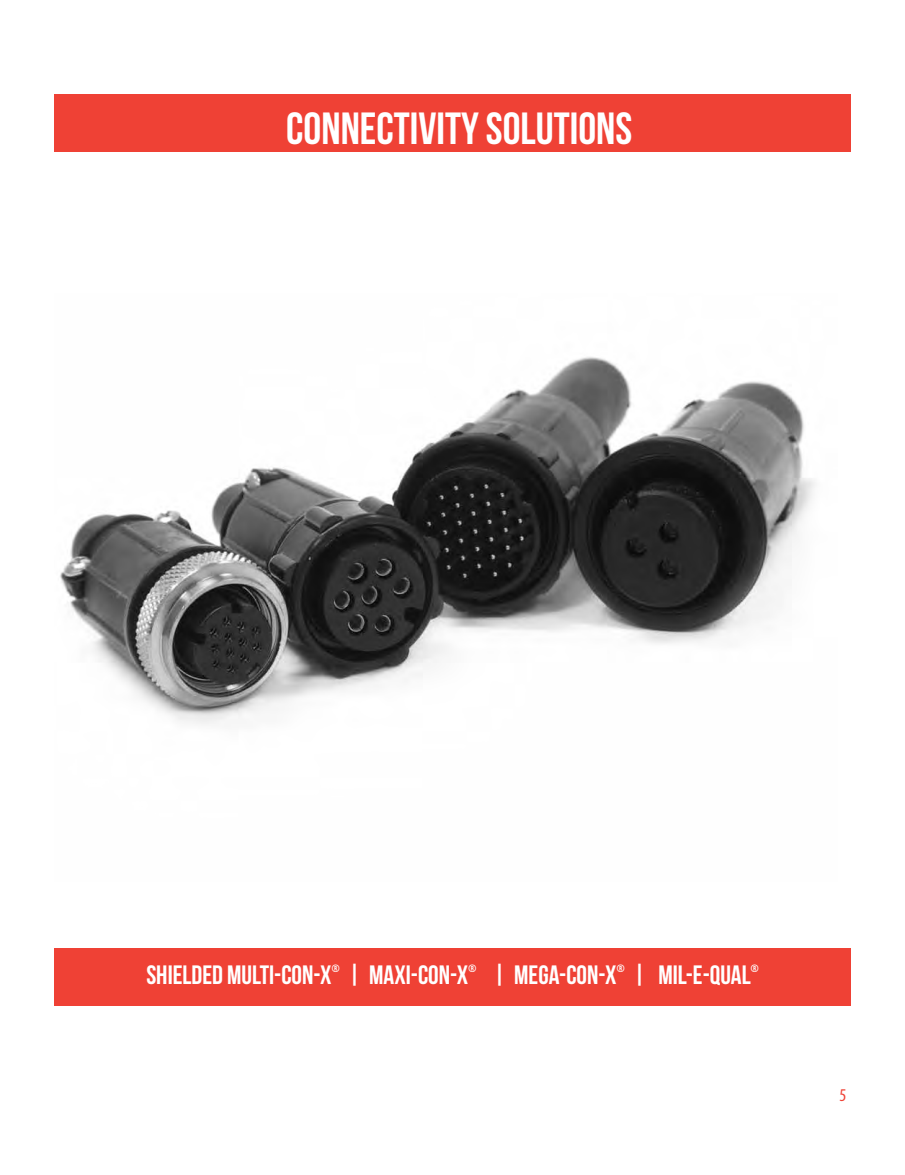
<style>
.page{position:relative;width:905px;height:1175px;background:#fff}
.page>*{position:absolute;margin:0;border:0;box-sizing:border-box;transform-origin:0 0}
.t1{font:45px "Bebas Neue";color:#fff}
.t2{font:26.55px "Bebas Neue";color:#fff}
.t3{font:condensed 18px "Myriad Pro";color:#ef4135}
.t4{font:10.65px "Bebas Neue";color:#fff}
</style>
<div class="page">
<div style="left:54px;top:95px;width:796px;height:57px;background:#ef4135"></div>
<div style="left:54px;top:948px;width:796px;height:57px;background:#ef4135"></div>
<img style="left:60px;top:357px;width:755px;height:367px">
<h1 class="t1" style="left:286px;top:104px;width:347px">CONNECTIVITY SOLUTIONS</h1>
<p class="t2" style="left:146px;top:960px;width:187px">SHIELDED MULTI-CON-X</p>
<p class="t4" style="left:331px;top:962px;width:9px">®</p>
<p class="t2" style="left:348px;top:960px;width:122px">| MAXI-CON-X</p>
<p class="t4" style="left:468px;top:962px;width:9px">®</p>
<p class="t2" style="left:492px;top:960px;width:125px">| MEGA-CON-X</p>
<p class="t4" style="left:616px;top:962px;width:9px">®</p>
<p class="t2" style="left:632px;top:960px;width:119px">| MIL-E-QUAL</p>
<p class="t4" style="left:750px;top:962px;width:9px">®</p>
<p class="t3" style="left:839px;top:1083px;width:8px">5</p>
</div>
